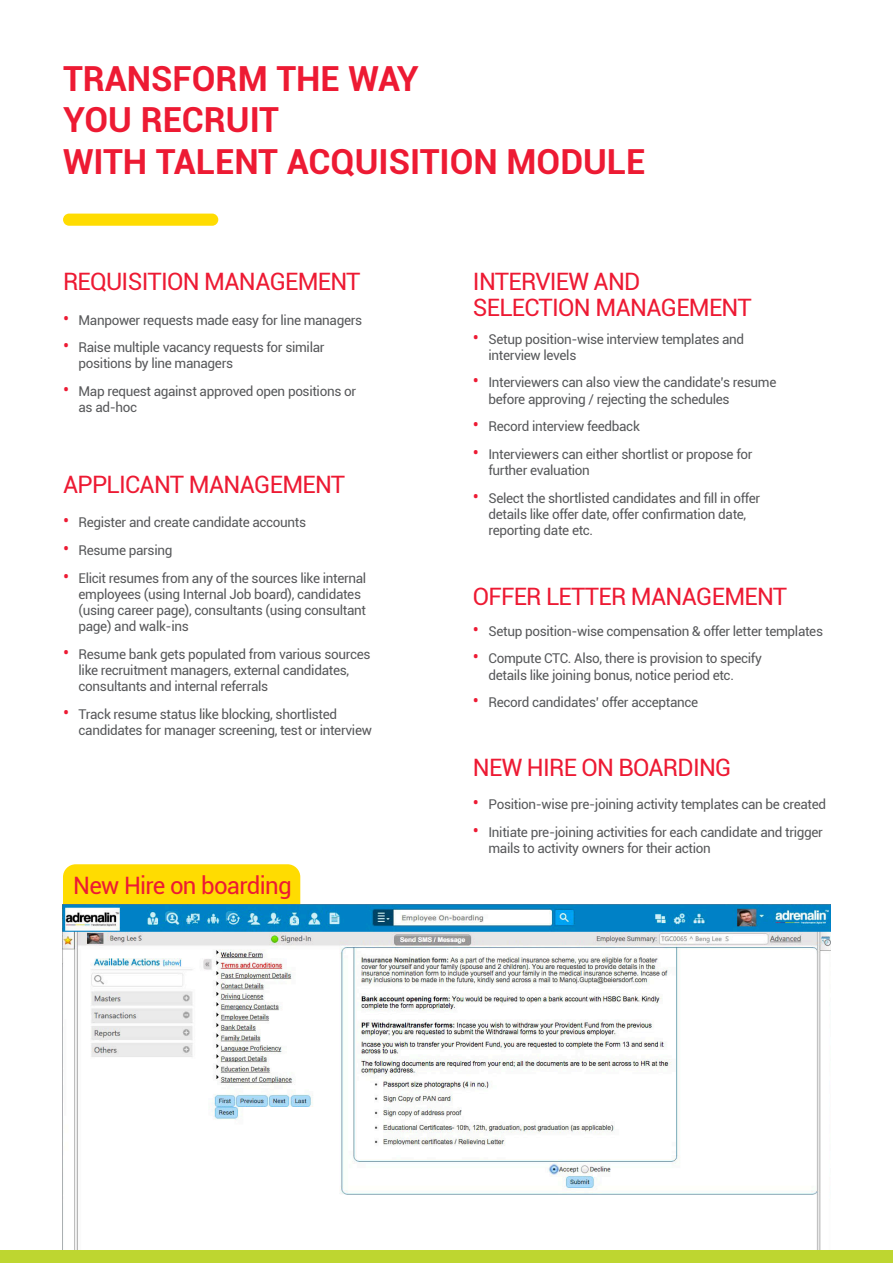
<style>
.page{position:relative;width:893px;height:1263px;background:#fff}
.page>*{position:absolute;margin:0;border:0;box-sizing:border-box;transform-origin:0 0}
.t1{font:700 34.5px/41.4px "Roboto";color:#ed1a33}
.t2{font:24px/25.3px "Roboto";letter-spacing:-.03em;color:#ed1a33}
.t3{font:13.5px/16.2px "Roboto";letter-spacing:-.025em;color:#57585a}
.s1{font-size:18px;color:#ed1a33}
</style>
<div class="page">
<div style="left:63px;top:214px;width:155px;height:12px;background:#ffdc01;border-radius:6px"></div>
<div style="left:63px;top:864px;width:237px;height:74px;background:#ffdc01;border-radius:13px"></div>
<img style="left:63px;top:904px;width:768px;height:347px">
<div style="left:0;top:1251px;width:893px;height:12px;background:#bed630"></div>
<h1 class="t1" style="left:63px;top:56px;width:584px">TRANSFORM THE WAY<br>YOU RECRUIT<br>WITH TALENT ACQUISITION MODULE</h1>
<h2 class="t2" style="left:63px;top:268px;width:299px">REQUISITION MANAGEMENT</h2>
<p class="t3" style="left:63px;top:311px;width:301px"><span class="s1">•</span> Manpower requests made easy for line managers</p>
<p class="t3" style="left:79px;top:339px;width:247px;text-indent:-16px"><span class="s1">•</span> Raise multiple vacancy requests for similar positions by line managers</p>
<p class="t3" style="left:79px;top:383px;width:279px;text-indent:-16px"><span class="s1">•</span> Map request against approved open positions or as ad-hoc</p>
<h2 class="t2" style="left:63px;top:471px;width:284px">APPLICANT MANAGEMENT</h2>
<p class="t3" style="left:63px;top:514px;width:245px"><span class="s1">•</span> Register and create candidate accounts</p>
<p class="t3" style="left:63px;top:542px;width:111px"><span class="s1">•</span> Resume parsing</p>
<p class="t3" style="left:79px;top:569px;width:289px;text-indent:-16px"><span class="s1">•</span> Elicit resumes from any of the sources like internal employees (using Internal Job board), candidates (using career page), consultants (using consultant page) and walk-ins</p>
<p class="t3" style="left:79px;top:645px;width:293px;text-indent:-16px"><span class="s1">•</span> Resume bank gets populated from various sources like recruitment managers, external candidates, consultants and internal referrals</p>
<p class="t3" style="left:79px;top:705px;width:295px;text-indent:-16px"><span class="s1">•</span> Track resume status like blocking, shortlisted candidates for manager screening, test or interview</p>
<h2 class="t2" style="left:73px;top:872px;width:220px">New Hire on boarding</h2>
<h2 class="t2" style="left:473px;top:268px;width:280px">INTERVIEW AND<br>SELECTION MANAGEMENT</h2>
<p class="t3" style="left:488px;top:330px;width:257px;text-indent:-16px"><span class="s1">•</span> Setup position-wise interview templates and interview levels</p>
<p class="t3" style="left:488px;top:374px;width:289px;text-indent:-16px"><span class="s1">•</span> Interviewers can also view the candidate’s resume before approving / rejecting the schedules</p>
<p class="t3" style="left:473px;top:418px;width:168px"><span class="s1">•</span> Record interview feedback</p>
<p class="t3" style="left:488px;top:445px;width:265px;text-indent:-16px"><span class="s1">•</span> Interviewers can either shortlist or propose for further evaluation</p>
<p class="t3" style="left:488px;top:489px;width:273px;text-indent:-16px"><span class="s1">•</span> Select the shortlisted candidates and fill in offer details like offer date, offer confirmation date, reporting date etc.</p>
<h2 class="t2" style="left:473px;top:583px;width:316px">OFFER LETTER MANAGEMENT</h2>
<p class="t3" style="left:473px;top:622px;width:352px"><span class="s1">•</span> Setup position-wise compensation &amp; offer letter templates</p>
<p class="t3" style="left:488px;top:650px;width:275px;text-indent:-16px"><span class="s1">•</span> Compute CTC. Also, there is provision to specify details like joining bonus, notice period etc.</p>
<p class="t3" style="left:473px;top:694px;width:227px"><span class="s1">•</span> Record candidates’ offer acceptance</p>
<h2 class="t2" style="left:473px;top:754px;width:260px">NEW HIRE ON BOARDING</h2>
<p class="t3" style="left:473px;top:796px;width:355px"><span class="s1">•</span> Position-wise pre-joining activity templates can be created</p>
<p class="t3" style="left:488px;top:823px;width:336px;text-indent:-16px"><span class="s1">•</span> Initiate pre-joining activities for each candidate and trigger mails to activity owners for their action</p>
</div>
